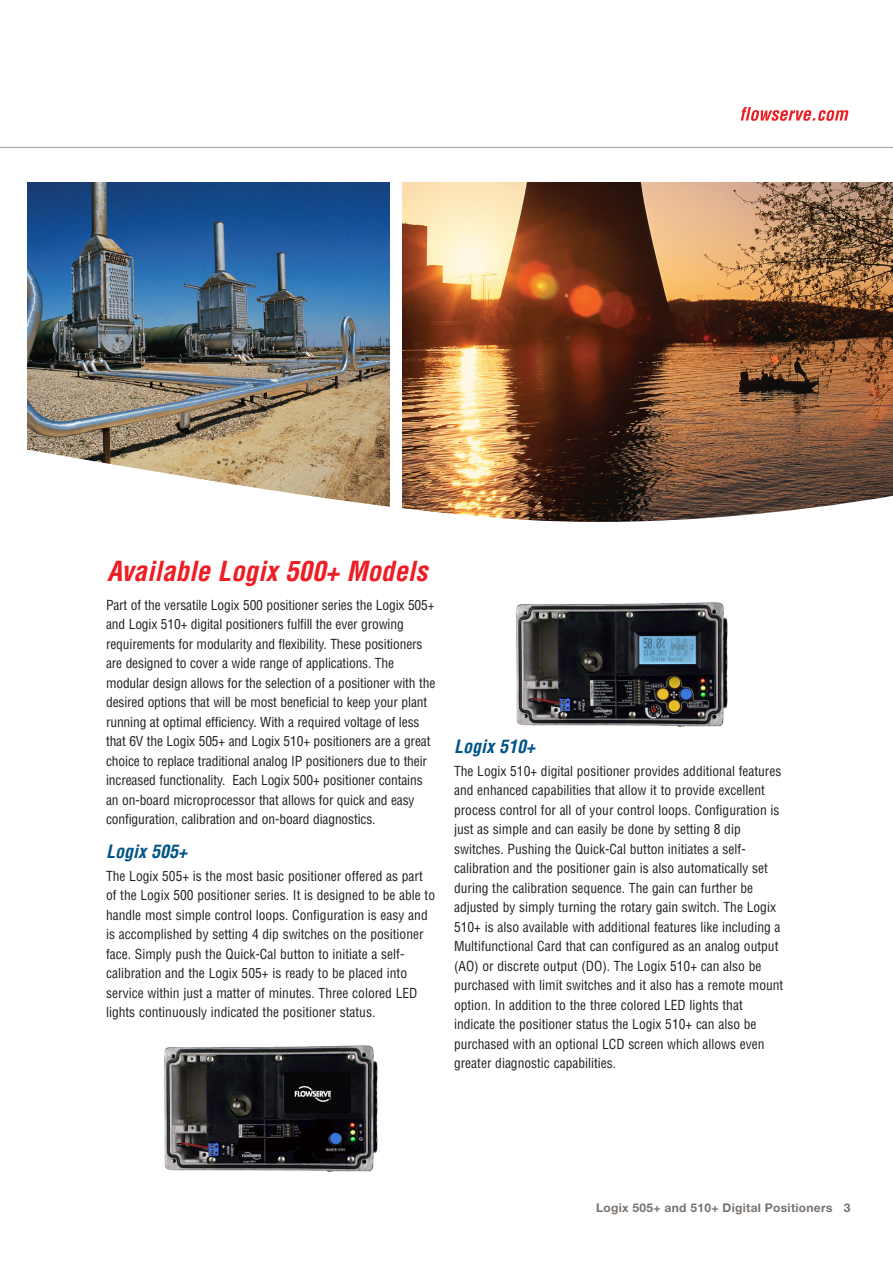
<style>
.page{position:relative;width:893px;height:1263px;background:#fff}
.page>*{position:absolute;margin:0;border:0;box-sizing:border-box;transform-origin:0 0}
.Page_Header{font:italic 700 condensed 27px "Helvetica LT Std";color:#ee1d23}
.Sub_Header{font:italic 700 condensed 18px "Helvetica LT Std";color:#005487}
.Body_Copy{font:condensed 13.5px/19.5px "Helvetica LT Std";color:#231f20}
.Intro_Paragraph{font:condensed 13.5px/19.5px "Helvetica LT Std";letter-spacing:-.01em;color:#231f20}
.t1{font:700 12px "Helvetica Neue LT Std";letter-spacing:.025em;color:#79716c}
</style>
<div class="page">
<hr style="left:0;top:147px;width:893px;height:1px;background:#a1968b">
<svg style="left:741px;top:107px;width:107px;height:14px"></svg>
<img style="left:164px;top:1045px;width:214px;height:127px">
<img style="left:516px;top:602px;width:212px;height:125px">
<img style="left:403px;top:182px;width:490px;height:261px">
<img style="left:28px;top:182px;width:361px;height:261px">
<img style="left:27px;top:443px;width:866px;height:79px">
<p class="Page_Header" style="left:107px;top:554px;width:322px">Available Logix 500+ Models</p>
<p class="Intro_Paragraph" style="left:106px;top:595px;width:331px">Part of the versatile Logix 500 positioner series the Logix 505+ and Logix 510+ digital positioners fulfill the ever growing requirements for modularity and flexibility. These positioners are designed to cover a wide range of applications. The modular design allows for the selection of a positioner with the desired options that will be most beneficial to keep your plant running at optimal efficiency. With a required voltage of less that 6V the Logix 505+ and Logix 510+ positioners are a great choice to replace traditional analog IP positioners due to their increased functionality. Each Logix 500+ positioner contains an on-board microprocessor that allows for quick and easy configuration, calibration and on-board diagnostics.</p>
<p class="Sub_Header" style="left:106px;top:840px;width:82px">Logix 505+</p>
<p class="Body_Copy" style="left:106px;top:866px;width:331px">The Logix 505+ is the most basic positioner offered as part of the Logix 500 positioner series. It is designed to be able to handle most simple control loops. Configuration is easy and is accomplished by setting 4 dip switches on the positioner face. Simply push the Quick-Cal button to initiate a self&shy;calibration and the Logix 505+ is ready to be placed into service within just a matter of minutes. Three colored LED lights continuously indicated the positioner status.</p>
<p class="Sub_Header" style="left:454px;top:735px;width:82px">Logix 510+</p>
<p class="Body_Copy" style="left:454px;top:761px;width:331px">The Logix 510+ digital positioner provides additional features and enhanced capabilities that allow it to provide excellent process control for all of your control loops. Configuration is just as simple and can easily be done by setting 8 dip switches. Pushing the Quick-Cal button initiates a self&shy;calibration and the positioner gain is also automatically set during the calibration sequence. The gain can further be adjusted by simply turning the rotary gain switch. The Logix 510+ is also available with additional features like including a Multifunctional Card that can configured as an analog output (AO) or discrete output (DO). The Logix 510+ can also be purchased with limit switches and it also has a remote mount option. In addition to the three colored LED lights that indicate the positioner status the Logix 510+ can also be purchased with an optional LCD screen which allows even greater diagnostic capabilities.</p>
<p class="t1" style="left:596px;top:1201px;width:256px">Logix 505+ and 510+ Digital Positioners 3</p>
</div>
